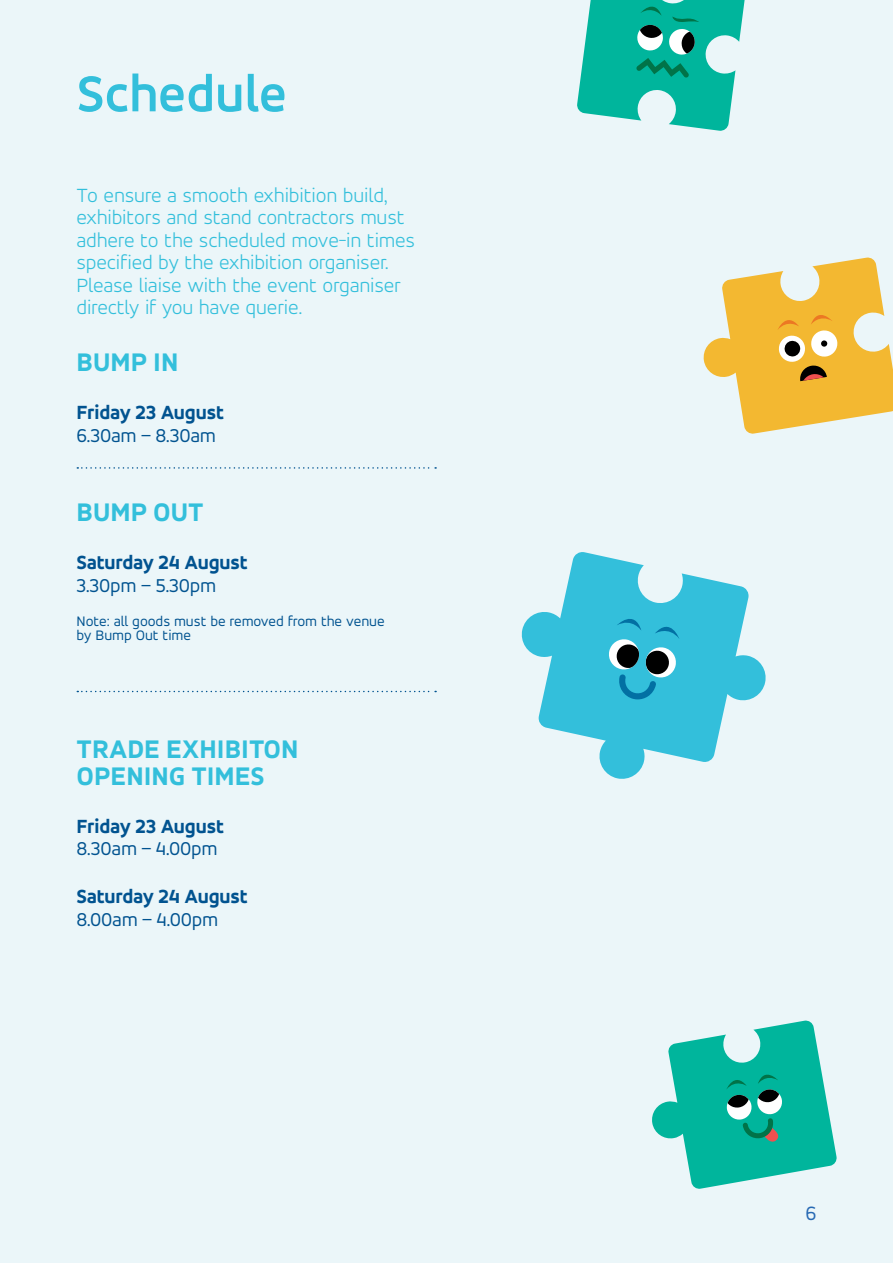
<style>
.page{position:relative;width:893px;height:1263px;background:#ebf6f9}
.page>*{position:absolute;margin:0;border:0;box-sizing:border-box;transform-origin:0 0}
.t1{font:700 54px "Accord Alternate";color:#33bfdb}
.t2{font:800 27px/27px "Accord Alternate";color:#33bfdb}
.t3{font:300 21px/22.5px "Accord Alternate";letter-spacing:-.01em;color:#33bfdb}
.t4{font:21px "Accord Alternate";color:#2769b3}
.t5{font:800 20.25px "Accord Alternate";letter-spacing:-.01em;color:#015390}
.t6{font:20.25px "Accord Alternate";letter-spacing:-.01em;color:#015390}
.t7{font:15px/13.5px "Accord Alternate";letter-spacing:-.005em;color:#015390}
</style>
<div class="page">
<svg style="left:577px;top:0;width:168px;height:131px"></svg>
<svg style="left:652px;top:1020px;width:185px;height:169px"></svg>
<svg style="left:521px;top:552px;width:245px;height:227px;fill:#33bfdb"></svg>
<svg style="left:607px;top:608px;width:72px;height:91px;background:#3ba6be"></svg>
<svg style="left:703px;top:257px;width:190px;height:177px"></svg>
<svg style="left:77px;top:467px;width:359px;height:2px"></svg>
<svg style="left:77px;top:691px;width:359px;height:1px"></svg>
<h1 class="t1" style="left:77px;top:61px;width:212px">Schedule</h1>
<p class="t3" style="left:77px;top:183px;width:340px">To ensure a smooth exhibition build, exhibitors and stand contractors must adhere to the scheduled move-in times specified by the exhibition organiser.<br>Please liaise with the event organiser directly if you have querie.</p>
<p class="t2" style="left:77px;top:348px;width:103px">BUMP IN</p>
<p class="t5" style="left:77px;top:400px;width:149px">Friday 23 August</p>
<p class="t6" style="left:77px;top:423px;width:141px">6.30am – 8.30am</p>
<p class="t2" style="left:77px;top:498px;width:129px">BUMP OUT</p>
<p class="t5" style="left:77px;top:550px;width:173px">Saturday 24 August</p>
<p class="t6" style="left:77px;top:573px;width:141px">3.30pm – 5.30pm</p>
<p class="t7" style="left:77px;top:614px;width:310px">Note: all goods must be removed from the venue by Bump Out time</p>
<p class="t2" style="left:77px;top:735px;width:223px">TRADE EXHIBITON<br>OPENING TIMES</p>
<p class="t5" style="left:77px;top:813px;width:149px">Friday 23 August</p>
<p class="t6" style="left:77px;top:836px;width:143px">8.30am – 4.00pm</p>
<p class="t5" style="left:77px;top:884px;width:173px">Saturday 24 August</p>
<p class="t6" style="left:77px;top:907px;width:143px">8.00am – 4.00pm</p>
<p class="t4" style="left:805px;top:1201px;width:12px">6</p>
</div>
